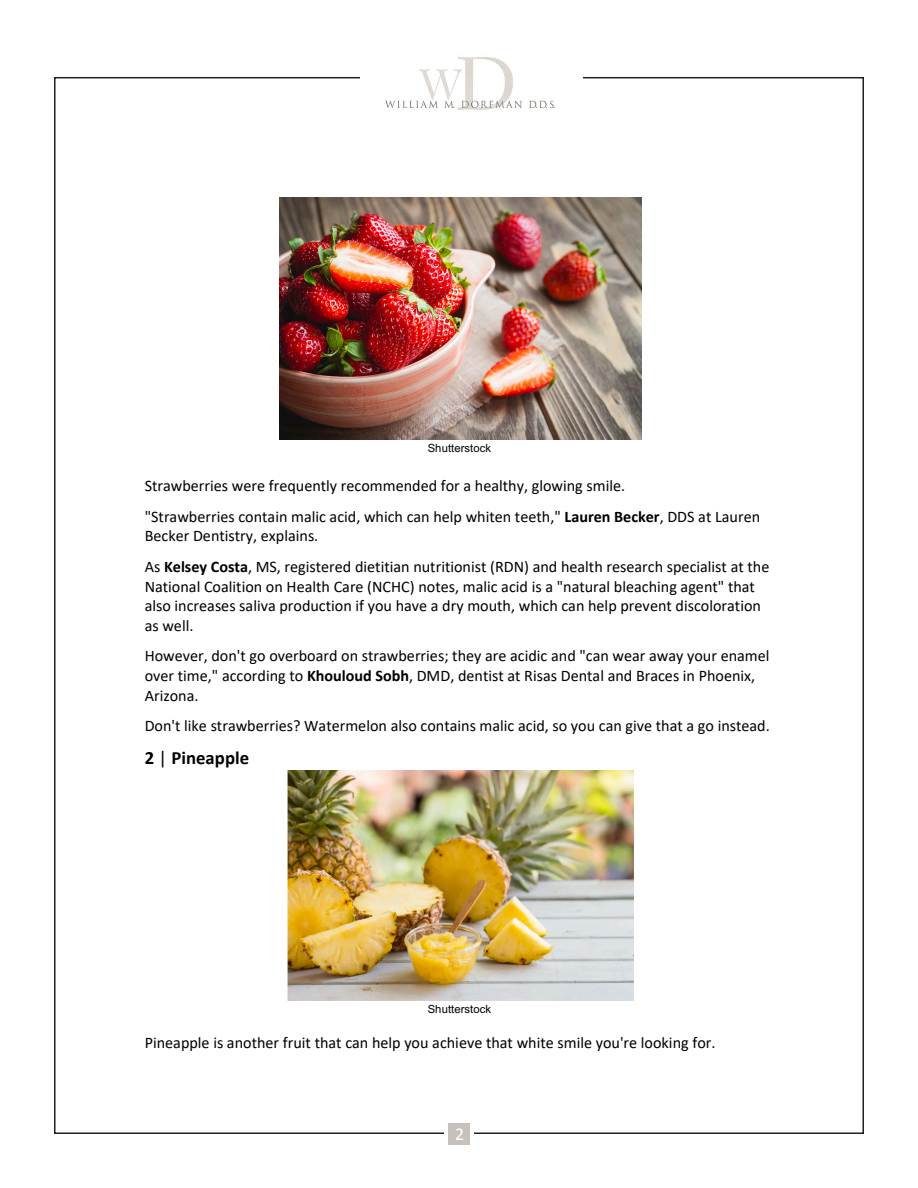
<style>
.page{position:relative;width:918px;height:1188px;background:#fff}
.page>*{position:absolute;margin:0;border:0;box-sizing:border-box;transform-origin:0 0}
.t1{font:700 18.75px "Calibri";color:#000}
.t2{font:18px "Calibri";color:#fff}
.t3{font:16.2px/19.6px "Calibri";color:#000}
.t4{font:11.25px "Arial";letter-spacing:.005em;color:#000}
.s1{font-weight:700}
.s2{font-weight:400}
</style>
<div class="page">
<div style="left:448px;top:1123px;width:22px;height:22px;background:#c6c1bb"></div>
<img style="left:280px;top:197px;width:362px;height:243px">
<img style="left:288px;top:771px;width:346px;height:230px">
<img style="left:385px;top:56px;width:170px;height:54px">
<p class="t4" style="left:428px;top:440px;width:65px">Shutterstock</p>
<p class="t3" style="left:145px;top:470px;width:617px;line-height:30.3px">Strawberries were frequently recommended for a healthy, glowing smile.<br>"Strawberries contain malic acid, which can help whiten teeth," <span class="s1">Lauren Becker</span>, DDS at Lauren</p>
<p class="t3" style="left:145px;top:520px;width:626px;line-height:30.6px">Becker Dentistry, explains.<br>As <span class="s1">Kelsey Costa</span>, MS, registered dietitian nutritionist (RDN) and health research specialist at the</p>
<p class="t3" style="left:145px;top:576px;width:618px">National Coalition on Health Care (NCHC) notes, malic acid is a "natural bleaching agent" that also increases saliva production if you have a dry mouth, which can help prevent discoloration as well.</p>
<p class="t3" style="left:145px;top:646px;width:626px">However, don't go overboard on strawberries; they are acidic and "can wear away your enamel over time," according to <span class="s1">Khouloud Sobh</span>, DMD, dentist at Risas Dental and Braces in Phoenix,<br>Arizona.</p>
<p class="t3" style="left:145px;top:716px;width:627px">Don't like strawberries? Watermelon also contains malic acid, so you can give that a go instead.</p>
<p class="t1" style="left:145px;top:745px;width:106px">2 <span class="s2">|</span> Pineapple</p>
<p class="t4" style="left:428px;top:1001px;width:65px">Shutterstock</p>
<p class="t3" style="left:145px;top:1032px;width:572px">Pineapple is another fruit that can help you achieve that white smile you're looking for.</p>
<p class="t2" style="left:455px;top:1123px;width:11px">2</p>
</div>
